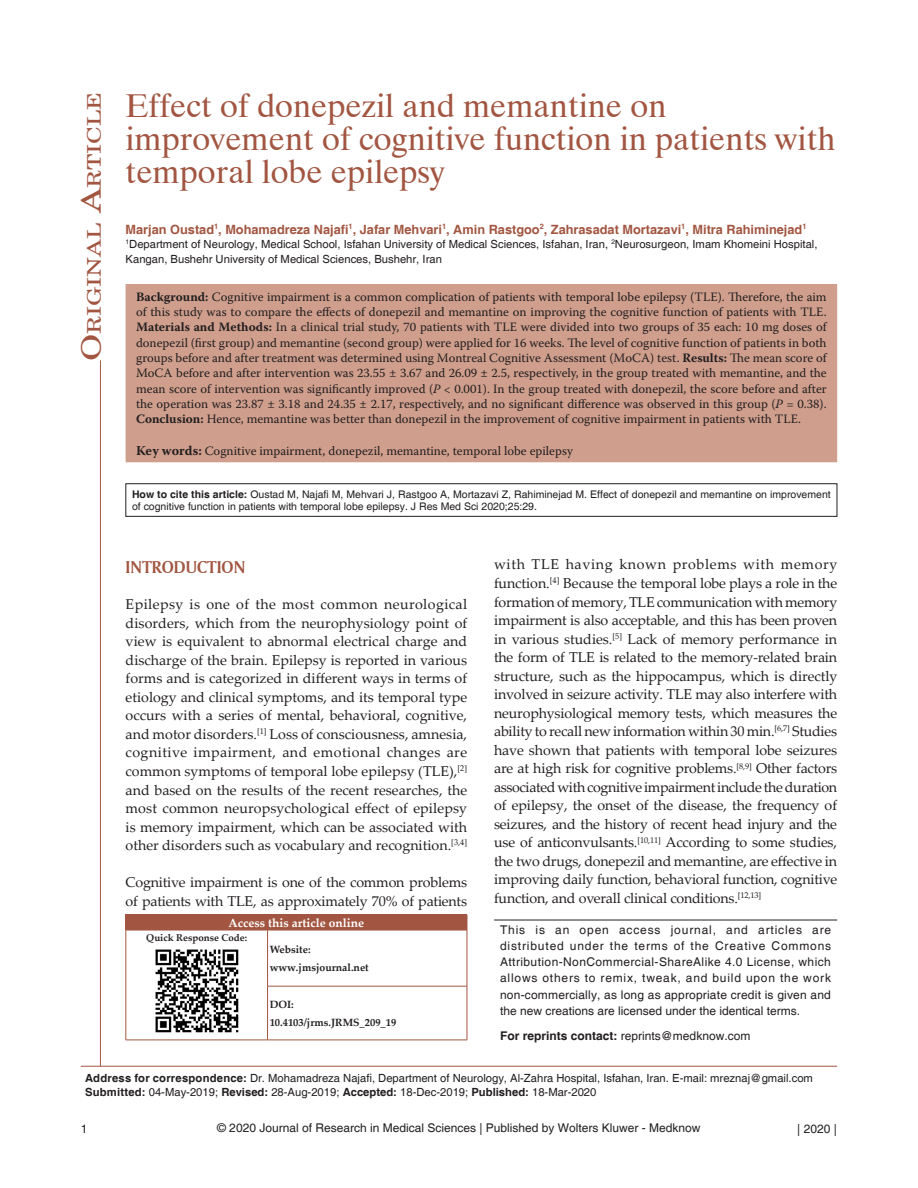
<style>
.page{position:relative;width:918px;height:1188px;background:#fff}
.page>*{position:absolute;margin:0;border:0;box-sizing:border-box;transform-origin:0 0}
.AT{font:33px/33px "Dutch 801 BT";color:#a25641}
.AH{font:18.9px "New Century Schlbk";color:#a25641;scale:1.3 1}
.t1{font:18px "Amerigo BT Bold A";color:#a25641}
.TX{font:14.25px/18.5px "Palatino Linotype";letter-spacing:-.015em;color:#231f20;text-align:justify}
.ABS{font:12.75px/15.3px "Warnock Pro";color:#231f20;text-align:justify}
.AU{font:700 12.75px "Helvetica";color:#a25641}
.KWD{font:12.75px "Warnock Pro";color:#231f20}
.C{font:12px/16.2px "Helvetica";color:#231f20;text-align:justify}
.AAO{font:700 12px "Palatino Linotype";color:#fff}
.AFF{font:11.25px/14.7px "Helvetica";color:#231f20}
.ADD{font:11.25px "Helvetica";color:#231f20}
.HIS{font:11.25px "Helvetica";color:#231f20}
.HTC{font:10.5px/12.6px "Helvetica";color:#231f20}
.Web{font:700 10.5px/18.6px "Palatino Linotype";color:#231f20}
.QRC{font:700 9.75px "Palatino Linotype";color:#231f20}
.s1{font-size:27px}
.s2{font-weight:700}
.s3{font-style:italic}
.s4{font-weight:700;font-size:13.5px}
</style>
<div class="page">
<div style="left:126px;top:285px;width:710px;height:177px;background:#cf9e8c"></div>
<div style="left:126px;top:284px;width:711px;height:178px;border:2px solid #cf9e8c"></div>
<hr style="left:81px;top:1066px;width:756px;height:1px;background:#a25641">
<hr style="left:100px;top:360px;width:1px;height:706px;background:#a25641">
<div style="left:126px;top:915px;width:341px;height:15px;background:#a25641"></div>
<svg style="left:467px;top:915px;width:1px;height:15px"></svg>
<hr style="left:126px;top:930px;width:1px;height:56px;background:#a25641">
<hr style="left:126px;top:986px;width:1px;height:54px;background:#a25641">
<hr style="left:126px;top:930px;width:142px;height:1px;background:#a25641">
<hr style="left:267px;top:930px;width:1px;height:56px;background:#a25641">
<hr style="left:268px;top:930px;width:199px;height:1px;background:#a25641">
<hr style="left:467px;top:930px;width:1px;height:56px;background:#a25641">
<hr style="left:126px;top:1040px;width:142px;height:1px;background:#a25641">
<hr style="left:267px;top:986px;width:1px;height:54px;background:#a25641">
<hr style="left:267px;top:986px;width:200px;height:1px;background:#a25641">
<hr style="left:467px;top:986px;width:1px;height:54px;background:#a25641">
<hr style="left:268px;top:1040px;width:199px;height:1px;background:#a25641">
<img style="left:155px;top:949px;width:84px;height:84px">
<div style="left:126px;top:484px;width:711px;height:33px;border:1px solid #231f20"></div>
<hr style="left:494px;top:920px;width:343px;height:1px;background:#231f20">
<p class="AH" style="left:83px;top:361px;width:209px;rotate:-90deg"><span class="s1">O</span>riginal <span class="s1">A</span>rticle</p>
<p class="AT" style="left:126px;top:89px;width:711px">Effect of donepezil and memantine on improvement of cognitive function in patients with temporal lobe epilepsy</p>
<p class="AU" style="left:126px;top:221px;width:682px">Marjan Oustad<sup>1</sup>, Mohamadreza Najafi<sup>1</sup>, Jafar Mehvari<sup>1</sup>, Amin Rastgoo<sup>2</sup>, Zahrasadat Mortazavi<sup>1</sup>, Mitra Rahiminejad<sup>1</sup></p>
<p class="AFF" style="left:126px;top:237px;width:693px"><sup>1</sup>Department of Neurology, Medical School, Isfahan University of Medical Sciences, Isfahan, Iran, <sup>2</sup>Neurosurgeon, Imam Khomeini Hospital,<br>Kangan, Bushehr University of Medical Sciences, Bushehr, Iran</p>
<p class="ABS" style="left:136px;top:289px;width:692px"><span class="s2">Background:</span> Cognitive impairment is a common complication of patients with temporal lobe epilepsy (TLE). Therefore, the aim of this study was to compare the effects of donepezil and memantine on improving the cognitive function of patients with TLE.<br><span class="s2">Materials and Methods:</span> In a clinical trial study, 70 patients with TLE were divided into two groups of 35 each: 10 mg doses of donepezil (first group) and memantine (second group) were applied for 16 weeks. The level of cognitive function of patients in both groups before and after treatment was determined using Montreal Cognitive Assessment (MoCA) test. <span class="s2">Results:</span> The mean score of MoCA before and after intervention was 23.55 ± 3.67 and 26.09 ± 2.5, respectively, in the group treated with memantine, and the mean score of intervention was significantly improved (<span class="s3">P</span> &lt; 0.001). In the group treated with donepezil, the score before and after the operation was 23.87 ± 3.18 and 24.35 ± 2.17, respectively, and no significant difference was observed in this group (<span class="s3">P</span> = 0.38).<br><span class="s2">Conclusion:</span> Hence, memantine was better than donepezil in the improvement of cognitive impairment in patients with TLE.</p>
<p class="KWD" style="left:136px;top:443px;width:438px"><span class="s4">Key words:</span> Cognitive impairment, donepezil, memantine, temporal lobe epilepsy</p>
<p class="HTC" style="left:132px;top:488px;width:700px"><span class="s2">How to cite this article:</span> Oustad M, Najafi M, Mehvari J, Rastgoo A, Mortazavi Z, Rahiminejad M. Effect of donepezil and memantine on improvement of cognitive function in patients with temporal lobe epilepsy. J Res Med Sci 2020;25:29.</p>
<h1 class="t1" style="left:126px;top:556px;width:121px">INTRODUCTION</h1>
<p class="TX" style="left:126px;top:595px;width:343px">Epilepsy is one of the most common neurological disorders, which from the neurophysiology point of view is equivalent to abnormal electrical charge and discharge of the brain. Epilepsy is reported in various forms and is categorized in different ways in terms of etiology and clinical symptoms, and its temporal type occurs with a series of mental, behavioral, cognitive, and motor disorders.<sup>[1]</sup> Loss of consciousness, amnesia, cognitive impairment, and emotional changes are common symptoms of temporal lobe epilepsy (TLE),<sup>[2] </sup>and based on the results of the recent researches, the most common neuropsychological effect of epilepsy is memory impairment, which can be associated with other disorders such as vocabulary and recognition.<sup>[3,4]</sup></p>
<p class="TX" style="left:126px;top:873px;width:343px">Cognitive impairment is one of the common problems of patients with TLE, as approximately 70% of patients</p>
<p class="AAO" style="left:229px;top:914px;width:137px">Access this article online</p>
<p class="QRC" style="left:146px;top:931px;width:102px">Quick Response Code:</p>
<p class="Web" style="left:270px;top:939px;width:101px">Website: www.jmsjournal.net</p>
<p class="Web" style="left:270px;top:994px;width:128px">DOI:<br>10.4103/jrms.JRMS_209_19</p>
<p class="TX" style="left:494px;top:555px;width:345px">with TLE having known problems with memory function.<sup>[4]</sup> Because the temporal lobe plays a role in the formation of memory, TLE communication with memory impairment is also acceptable, and this has been proven in various studies.<sup>[5]</sup> Lack of memory performance in the form of TLE is related to the memory‑related brain structure, such as the hippocampus, which is directly involved in seizure activity. TLE may also interfere with neurophysiological memory tests, which measures the ability to recall new information within 30 min.<sup>[6,7]</sup> Studies have shown that patients with temporal lobe seizures are at high risk for cognitive problems.<sup>[8,9]</sup> Other factors associated with cognitive impairment include the duration of epilepsy, the onset of the disease, the frequency of seizures, and the history of recent head injury and the use of anticonvulsants.<sup>[10,11]</sup> According to some studies, the two drugs, donepezil and memantine, are effective in improving daily function, behavioral function, cognitive function, and overall clinical conditions.<sup>[12,13]</sup></p>
<p class="C" style="left:500px;top:922px;width:333px">This is an open access journal, and articles are distributed under the terms of the Creative Commons Attribution‑NonCommercial‑ShareAlike 4.0 License, which allows others to remix, tweak, and build upon the work non‑commercially, as long as appropriate credit is given and the new creations are licensed under the identical terms.</p>
<p class="C" style="left:500px;top:1028px;width:252px"><span class="s2">For reprints contact:</span> reprints@medknow.com</p>
<p class="ADD" style="left:85px;top:1071px;width:729px"><span class="s2">Address for correspondence:</span> Dr. Mohamadreza Najafi, Department of Neurology, Al‑Zahra Hospital, Isfahan, Iran. E‑mail: mreznaj@gmail.com</p>
<p class="HIS" style="left:85px;top:1086px;width:513px"><span class="s2">Submitted:</span> 04‑May‑2019; <span class="s2">Revised:</span> 28‑Aug‑2019; <span class="s2">Accepted:</span> 18-Dec-2019; <span class="s2">Published:</span> 18-Mar-2020</p>
<p class="C" style="left:81px;top:1122px;width:8px">1</p>
<p class="C" style="left:217px;top:1121px;width:485px">© 2020 Journal of Research in Medical Sciences | Published by Wolters Kluwer - Medknow</p>
<p class="C" style="left:797px;top:1121px;width:41px">| 2020 |</p>
</div>
